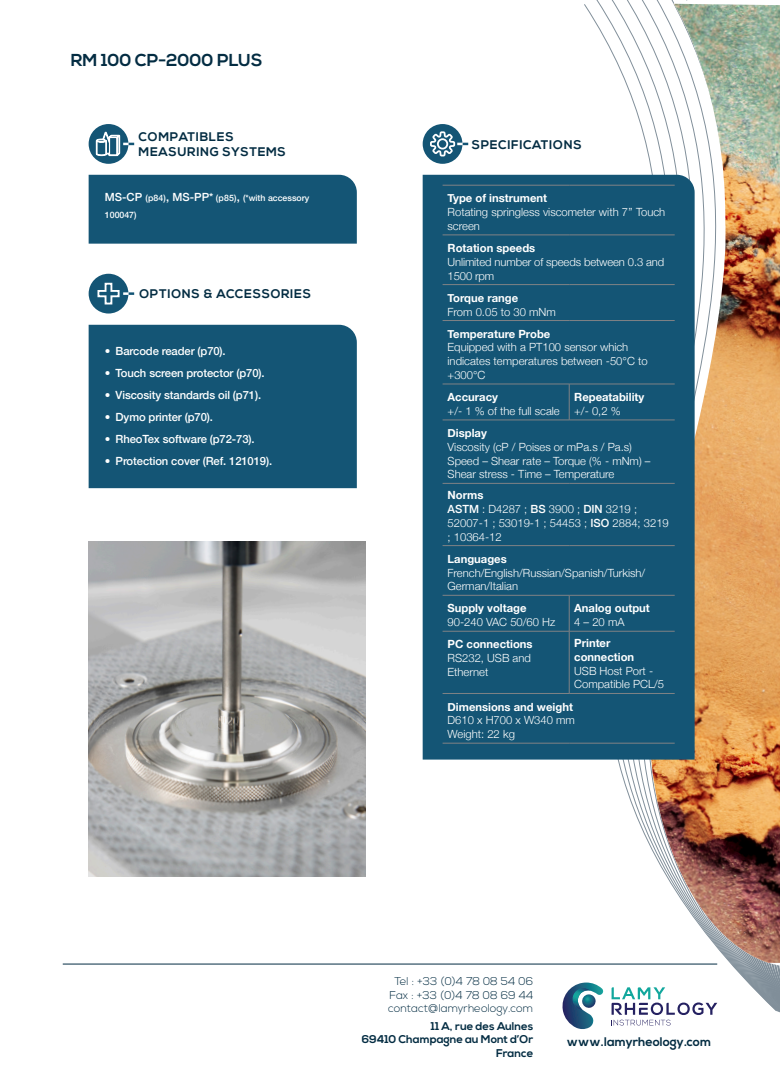
<style>
.page{position:relative;width:780px;height:1088px;background:#fff}
.page>*{position:absolute;margin:0;border:0;box-sizing:border-box;transform-origin:0 0}
.t1{font:700 17.25px "Nexa";color:#032c42}
.t2{font:700 12.5px "Nexa";letter-spacing:.05em;color:#032c42}
.t3{font:700 12.5px "Nexa";color:#032c42}
.t4{font:300 11.25px/13.8px "Helvetica Neue";color:#fff}
.t5{font:700 11.25px "Helvetica Neue";color:#fff}
.t6{font:500 11.25px "Helvetica Neue";letter-spacing:-.01em;color:#fff}
.t7{font:300 11.25px/13.5px "Nexa";color:#032c42;text-align:center}
.t8{font:700 11.25px/13.5px "Nexa";color:#032c42;text-align:right}
.t9{font:500 8.75px/17.5px "Helvetica Neue";color:#fff}
.s1{font-size:11.25px}
.s2{font-weight:500}
</style>
<div class="page">
<svg style="left:611px;top:1023px;width:52px;height:3px"></svg>
<svg style="left:567px;top:1020px;width:27px;height:9px"></svg>
<hr style="left:63px;top:964px;width:654px;height:1px;background:#032c42">
<svg style="left:760px;top:995px;width:20px;height:18px"></svg>
<svg style="left:634px;top:0;width:146px;height:995px"></svg>
<img style="left:634px;top:4px;width:146px;height:959px">
<div style="left:422px;top:124px;width:40px;height:40px;background:#145575;border-radius:50%"></div>
<div style="left:422px;top:175px;width:272px;height:584px;background:#145575"></div>
<svg style="left:430px;top:131px;width:38px;height:25px"></svg>
<div style="left:89px;top:124px;width:39px;height:40px;background:#145575;border-radius:50%"></div>
<div style="left:89px;top:274px;width:39px;height:39px;background:#145575;border-radius:50%"></div>
<svg style="left:97px;top:282px;width:37px;height:23px"></svg>
<div style="left:89px;top:175px;width:268px;height:69px;background:#145575"></div>
<div style="left:89px;top:325px;width:268px;height:163px;background:#145575"></div>
<svg style="left:96px;top:131px;width:38px;height:25px"></svg>
<img style="left:89px;top:541px;width:277px;height:335px">
<hr style="left:442px;top:185px;width:127px;height:1px;background:#808285">
<hr style="left:569px;top:185px;width:105px;height:1px;background:#808285">
<hr style="left:442px;top:235px;width:127px;height:1px;background:#808285">
<hr style="left:569px;top:235px;width:105px;height:1px;background:#808285">
<hr style="left:442px;top:284px;width:127px;height:1px;background:#808285">
<hr style="left:569px;top:284px;width:105px;height:1px;background:#808285">
<hr style="left:442px;top:320px;width:127px;height:1px;background:#808285">
<hr style="left:569px;top:320px;width:105px;height:1px;background:#808285">
<hr style="left:442px;top:384px;width:127px;height:1px;background:#808285">
<hr style="left:569px;top:384px;width:105px;height:1px;background:#808285">
<hr style="left:569px;top:384px;width:1px;height:36px;background:#808285">
<hr style="left:442px;top:420px;width:127px;height:1px;background:#808285">
<hr style="left:569px;top:420px;width:105px;height:1px;background:#808285">
<hr style="left:442px;top:483px;width:127px;height:1px;background:#808285">
<hr style="left:569px;top:483px;width:105px;height:1px;background:#808285">
<hr style="left:442px;top:545px;width:127px;height:1px;background:#808285">
<hr style="left:569px;top:545px;width:105px;height:1px;background:#808285">
<hr style="left:442px;top:595px;width:127px;height:1px;background:#808285">
<hr style="left:569px;top:595px;width:105px;height:1px;background:#808285">
<hr style="left:569px;top:595px;width:1px;height:36px;background:#808285">
<hr style="left:442px;top:631px;width:127px;height:1px;background:#808285">
<hr style="left:569px;top:631px;width:105px;height:1px;background:#808285">
<hr style="left:569px;top:631px;width:1px;height:62px;background:#808285">
<hr style="left:442px;top:693px;width:127px;height:1px;background:#808285">
<hr style="left:569px;top:693px;width:105px;height:1px;background:#808285">
<hr style="left:442px;top:743px;width:127px;height:1px;background:#808285">
<hr style="left:569px;top:743px;width:105px;height:1px;background:#808285">
<p class="t1" style="left:71px;top:50px;width:193px">RM 100 CP-2000 PLUS</p>
<p class="t2" style="left:139px;top:130px;width:97px">COMPATIBLES</p>
<p class="t2" style="left:139px;top:145px;width:149px">MEASURING SYSTEMS</p>
<p class="t9" style="left:105px;top:188px;width:206px"><span class="s1">MS-CP</span> (p84)<span class="s1">, MS-PP*</span> (p85)<span class="s1">,</span> (*with accessory<br>100047)</p>
<p class="t2" style="left:139px;top:287px;width:173px">OPTIONS &amp; ACCESSORIES</p>
<p class="t6" style="left:105px;top:342px;width:122px">• Barcode reader (p70).</p>
<p class="t6" style="left:105px;top:364px;width:161px">• Touch screen protector (p70).</p>
<p class="t6" style="left:105px;top:386px;width:158px">• Viscosity standards oil (p71).</p>
<p class="t6" style="left:105px;top:408px;width:110px">• Dymo printer (p70).</p>
<p class="t6" style="left:105px;top:430px;width:151px">• RheoTex software (p72-73).</p>
<p class="t6" style="left:105px;top:452px;width:169px">• Protection cover (Ref. 121019).</p>
<p class="t2" style="left:471px;top:137px;width:111px">SPECIFICATIONS</p>
<p class="t5" style="left:447px;top:190px;width:101px">Type of instrument</p>
<p class="t4" style="left:447px;top:204px;width:219px">Rotating springless viscometer with 7’’ Touch screen</p>
<p class="t5" style="left:447px;top:239px;width:89px">Rotation speeds</p>
<p class="t4" style="left:447px;top:254px;width:218px">Unlimited number of speeds between 0.3 and<br>1500 rpm</p>
<p class="t5" style="left:447px;top:289px;width:72px">Torque range</p>
<p class="t4" style="left:447px;top:304px;width:110px">From 0.05 to 30 mNm</p>
<p class="t5" style="left:447px;top:325px;width:104px">Temperature Probe</p>
<p class="t4" style="left:447px;top:340px;width:201px">Equipped with a PT100 sensor which indicates temperatures between -50°C to +300°C</p>
<p class="t5" style="left:447px;top:388px;width:52px">Accuracy</p>
<p class="t4" style="left:447px;top:403px;width:114px">+/- 1 % of the full scale</p>
<p class="t5" style="left:574px;top:388px;width:72px">Repeatability</p>
<p class="t4" style="left:574px;top:403px;width:48px">+/- 0,2 %</p>
<p class="t5" style="left:447px;top:424px;width:41px">Display</p>
<p class="t4" style="left:447px;top:439px;width:186px">Viscosity (cP / Poises or mPa.s / Pa.s)</p>
<p class="t4" style="left:447px;top:453px;width:204px">Speed – Shear rate – Torque (% - mNm) –<br>Shear stress - Time – Temperature</p>
<p class="t5" style="left:447px;top:486px;width:37px">Norms</p>
<p class="t4" style="left:447px;top:501px;width:223px"><span class="s2">ASTM</span> : D4287 ; <span class="s2">BS</span> 3900 ; <span class="s2">DIN</span> 3219 ;<br>52007-1 ; 53019-1 ; 54453 ; <span class="s2">ISO</span> 2884; 3219 ; 10364-12</p>
<p class="t5" style="left:447px;top:550px;width:61px">Languages</p>
<p class="t4" style="left:447px;top:565px;width:199px">French/English/Russian/Spanish/Turkish/<br>German/Italian</p>
<p class="t5" style="left:447px;top:600px;width:80px">Supply voltage</p>
<p class="t4" style="left:447px;top:614px;width:109px">90-240 VAC 50/60 Hz</p>
<p class="t5" style="left:574px;top:600px;width:77px">Analog output</p>
<p class="t4" style="left:574px;top:614px;width:52px">4 – 20 mA</p>
<p class="t5" style="left:447px;top:635px;width:87px">PC connections</p>
<p class="t4" style="left:447px;top:650px;width:85px">RS232, USB and<br>Ethernet</p>
<p class="t5" style="left:574px;top:634px;width:38px">Printer</p>
<p class="t5" style="left:574px;top:648px;width:61px">connection</p>
<p class="t4" style="left:574px;top:663px;width:80px">USB Host Port -</p>
<p class="t4" style="left:574px;top:677px;width:91px">Compatible PCL/5</p>
<p class="t5" style="left:447px;top:698px;width:127px">Dimensions and weight</p>
<p class="t4" style="left:447px;top:713px;width:129px">D610 x H700 x W340 mm</p>
<p class="t4" style="left:447px;top:726px;width:69px">Weight: 22 kg</p>
<p class="t7" style="left:388px;top:975px;width:147px">Tel : +33 (0)4 78 08 54 06<br>Fax : +33 (0)4 78 08 69 44 contact@lamyrheology.com</p>
<p class="t8" style="left:361px;top:1019px;width:173px">11 A, rue des Aulnes<br>69410 Champagne au Mont d’Or<br>France</p>
<p class="t3" style="left:566px;top:1034px;width:146px">www.lamyrheology.com</p>
</div>
